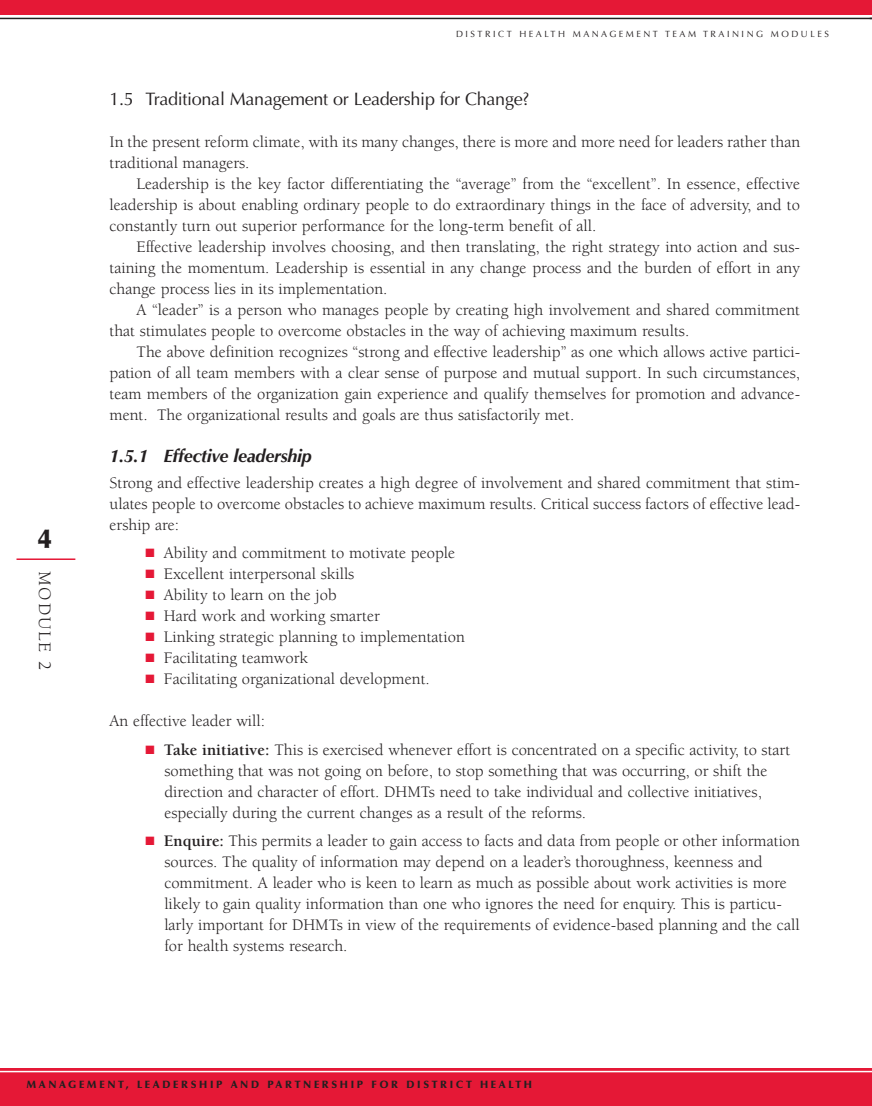
<style>
.page{position:relative;width:872px;height:1106px;background:#fff}
.page>*{position:absolute;margin:0;border:0;box-sizing:border-box;transform-origin:0 0}
.t1{font:900 27px "Optima";color:#231f20}
.t2{font:18px "Optima";letter-spacing:-.015em;color:#231f20}
.t3{font:italic 700 18px "Optima";letter-spacing:-.015em;color:#231f20}
.t4{font:18px "Berkeley";letter-spacing:.105em;color:#231f20}
.t5{font:16.5px/21px "Berkeley";color:#231f20}
.t6{font:900 10.5px "Optima";letter-spacing:.25em;color:#231f20}
.t7{font:9px "Optima";letter-spacing:.28em;color:#231f20}
.s1{color:#e51836}
.s2{font-weight:700}
</style>
<div class="page">
<hr style="left:0;top:18px;width:872px;height:1px;background:#231f20">
<div style="left:0;top:0;width:872px;height:15px;background:#e51836"></div>
<hr style="left:16px;top:558px;width:59px;height:2px;background:#e51836">
<div style="left:0;top:1068px;width:872px;height:37px;background:#e51836"></div>
<hr style="left:0;top:1070px;width:872px;height:2px;background:#fff">
<h1 class="t1" style="left:38px;top:528px;width:15px">4</h1>
<p class="t4" style="left:52px;top:570px;width:101px;rotate:90deg">MODULE 2</p>
<p class="t7" style="left:456px;top:30px;width:374px">DISTRICT HEALTH MANAGEMENT TEAM TRAINING MODULES</p>
<p class="t2" style="left:110px;top:92px;width:421px">1.5 Traditional Management or Leadership for Change?</p>
<p class="t5" style="left:110px;top:133px;width:692px">In the present reform climate, with its many changes, there is more and more need for leaders rather than traditional managers.</p>
<p class="t5" style="left:110px;top:175px;width:692px;text-align:justify;text-indent:27px">Leadership is the key factor differentiating the “average” from the “excellent”. In essence, effective leadership is about enabling ordinary people to do extraordinary things in the face of adversity, and to constantly turn out superior performance for the long-term benefit of all.</p>
<p class="t5" style="left:110px;top:238px;width:692px;text-align:justify;text-indent:27px">Effective leadership involves choosing, and then translating, the right strategy into action and sus&shy;taining the momentum. Leadership is essential in any change process and the burden of effort in any change process lies in its implementation.</p>
<p class="t5" style="left:110px;top:301px;width:692px;text-indent:27px">A “leader” is a person who manages people by creating high involvement and shared commitment that stimulates people to overcome obstacles in the way of achieving maximum results.</p>
<p class="t5" style="left:110px;top:343px;width:692px;text-align:justify;text-indent:27px">The above definition recognizes “strong and effective leadership” as one which allows active partici&shy;pation of all team members with a clear sense of purpose and mutual support. In such circumstances, team members of the organization gain experience and qualify themselves for promotion and advance&shy;ment. The organizational results and goals are thus satisfactorily met.</p>
<p class="t3" style="left:110px;top:449px;width:204px">1.5.1 Effective leadership</p>
<p class="t5" style="left:110px;top:473px;width:692px;text-align:justify">Strong and effective leadership creates a high degree of involvement and shared commitment that stim&shy;ulates people to overcome obstacles to achieve maximum results. Critical success factors of effective lead&shy;ership are:</p>
<p class="t5" style="left:146px;top:544px;width:311px"><span class="s1">■</span> Ability and commitment to motivate people</p>
<p class="t5" style="left:146px;top:565px;width:210px"><span class="s1">■</span> Excellent interpersonal skills</p>
<p class="t5" style="left:146px;top:586px;width:193px"><span class="s1">■</span> Ability to learn on the job</p>
<p class="t5" style="left:146px;top:607px;width:236px"><span class="s1">■</span> Hard work and working smarter</p>
<p class="t5" style="left:146px;top:628px;width:321px"><span class="s1">■</span> Linking strategic planning to implementation</p>
<p class="t5" style="left:146px;top:649px;width:164px"><span class="s1">■</span> Facilitating teamwork</p>
<p class="t5" style="left:146px;top:670px;width:286px"><span class="s1">■</span> Facilitating organizational development.</p>
<p class="t5" style="left:110px;top:712px;width:157px">An effective leader will:</p>
<p class="t5" style="left:164px;top:740px;width:627px;text-indent:-19px"><span class="s1">■</span> <span class="s2">Take initiative:</span> This is exercised whenever effort is concentrated on a specific activity, to start something that was not going on before, to stop something that was occurring, or shift the direction and character of effort. DHMTs need to take individual and collective initiatives, especially during the current changes as a result of the reforms.</p>
<p class="t5" style="left:164px;top:832px;width:637px;text-indent:-19px"><span class="s1">■</span> <span class="s2">Enquire:</span> This permits a leader to gain access to facts and data from people or other information sources. The quality of information may depend on a leader’s thoroughness, keenness and commitment. A leader who is keen to learn as much as possible about work activities is more likely to gain quality information than one who ignores the need for enquiry. This is particu&shy;larly important for DHMTs in view of the requirements of evidence-based planning and the call for health systems research.</p>
<p class="t6" style="left:26px;top:1080px;width:507px">MANAGEMENT, LEADERSHIP AND PARTNERSHIP FOR DISTRICT HEALTH</p>
</div>
